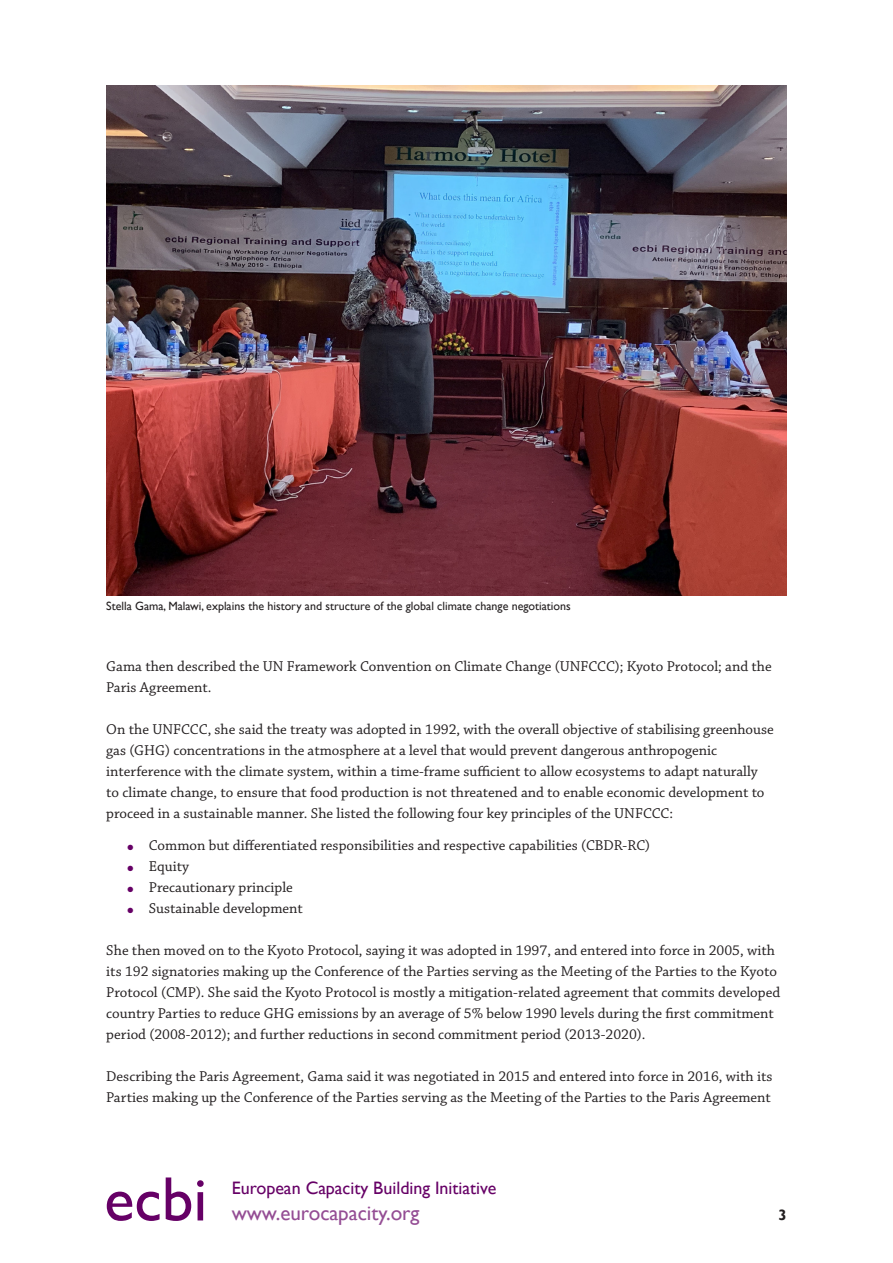
<style>
.page{position:relative;width:893px;height:1263px;background:#fff}
.page>*{position:absolute;margin:0;border:0;box-sizing:border-box;transform-origin:0 0}
.t1{font:63px "Gill Sans";color:#606}
.t2{font:21px "Gill Sans";color:#944d94}
.t3{font:18px "Gill Sans";color:#606}
.Main_text{font:15px/21px "Chaparral Pro";color:#231f20}
.Main_text_before_bul{font:15px/21px "Chaparral Pro";color:#231f20}
.t4{font:700 15px "Gill Sans";color:#231f20}
.Table_text{font:12px "Gill Sans";color:#231f20}
.s1{color:#606}
</style>
<div class="page">
<img style="left:106px;top:85px;width:681px;height:510px">
<p class="Table_text" style="left:106px;top:599px;width:466px">Stella Gama, Malawi, explains the history and structure of the global climate change negotiations</p>
<p class="Main_text" style="left:106px;top:656px;width:667px">Gama then described the UN Framework Convention on Climate Change (UNFCCC); Kyoto Protocol; and the<br>Paris Agreement.</p>
<p class="Main_text_before_bul" style="left:106px;top:719px;width:669px">On the UNFCCC, she said the treaty was adopted in 1992, with the overall objective of stabilising greenhouse gas (GHG) concentrations in the atmosphere at a level that would prevent dangerous anthropogenic interference with the climate system, within a time-frame sufficient to allow ecosystems to adapt naturally to climate change, to ensure that food production is not threatened and to enable economic development to proceed in a sustainable manner. She listed the following four key principles of the UNFCCC:</p>
<p class="Main_text" style="left:128px;top:835px;width:524px"><span class="s1">●</span> Common but differentiated responsibilities and respective capabilities (CBDR-RC)</p>
<p class="Main_text" style="left:128px;top:856px;width:63px"><span class="s1">●</span> Equity</p>
<p class="Main_text" style="left:128px;top:877px;width:167px"><span class="s1">●</span> Precautionary principle</p>
<p class="Main_text" style="left:128px;top:898px;width:177px"><span class="s1">●</span> Sustainable development</p>
<p class="Main_text" style="left:106px;top:940px;width:675px">She then moved on to the Kyoto Protocol, saying it was adopted in 1997, and entered into force in 2005, with its 192 signatories making up the Conference of the Parties serving as the Meeting of the Parties to the Kyoto Protocol (CMP). She said the Kyoto Protocol is mostly a mitigation-related agreement that commits developed country Parties to reduce GHG emissions by an average of 5% below 1990 levels during the first commitment period (2008-2012); and further reductions in second commitment period (2013-2020).</p>
<p class="Main_text" style="left:106px;top:1067px;width:668px">Describing the Paris Agreement, Gama said it was negotiated in 2015 and entered into force in 2016, with its<br>Parties making up the Conference of the Parties serving as the Meeting of the Parties to the Paris Agreement</p>
<h1 class="t1" style="left:104px;top:1162px;width:105px">ecbi</h1>
<p class="t3" style="left:232px;top:1178px;width:266px">European Capacity Building Initiative</p>
<h2 class="t2" style="left:232px;top:1201px;width:189px">www.eurocapacity.org</h2>
<p class="t4" style="left:778px;top:1206px;width:10px">3</p>
</div>
